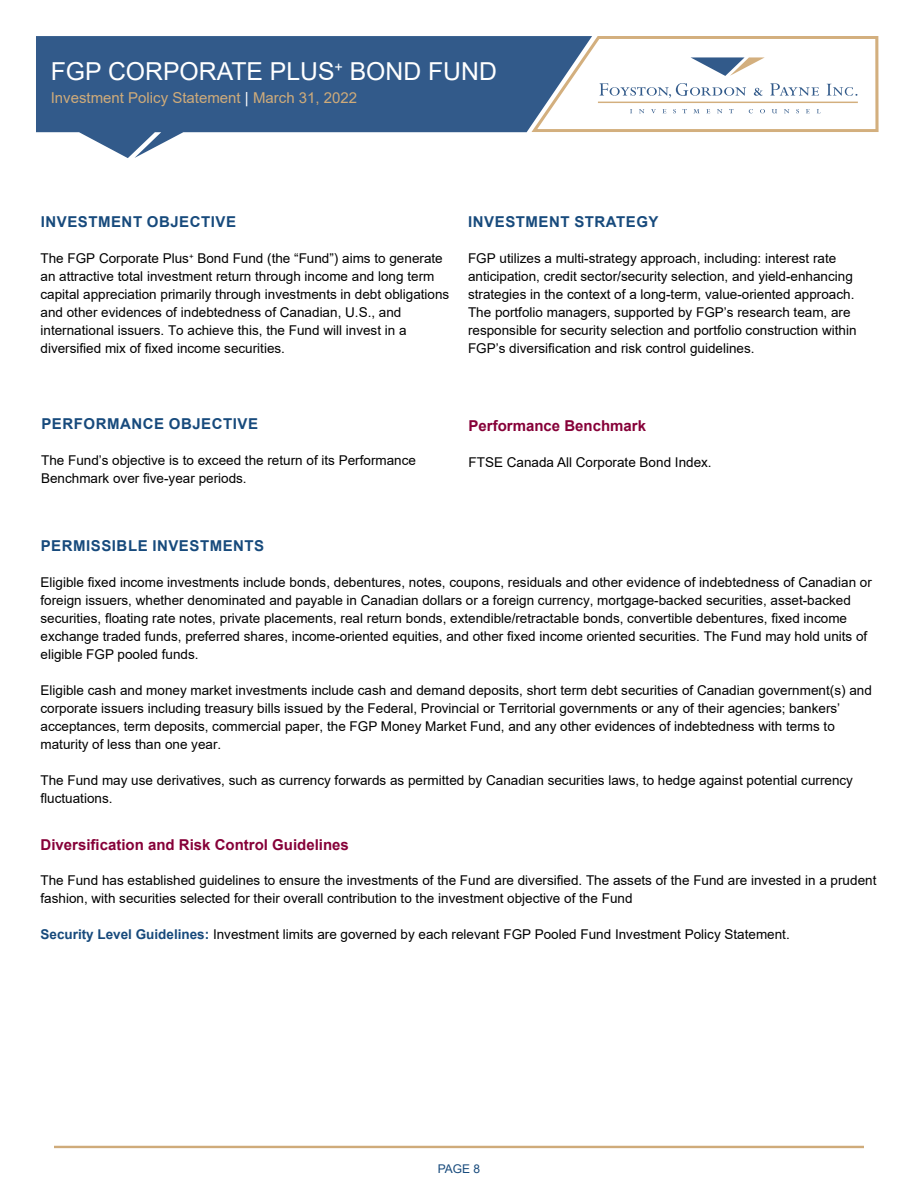
<style>
.page{position:relative;width:918px;height:1188px;background:#fff}
.page>*{position:absolute;margin:0;border:0;box-sizing:border-box;transform-origin:0 0}
.t1{font:24.75px "Arial";color:#fff}
.t2{font:700 15px "Arial";letter-spacing:.035em;color:#174a7c}
.t3{font:700 15px "Arial";color:#860038}
.t4{font:15px "Arial";color:#cfab7a}
.t5{font:13.5px/18px "Arial";color:#000}
.t6{font:12px "Arial";color:#174a7c}
.s1{color:#fff}
.s2{font-weight:700;color:#174a7c}
</style>
<div class="page">
<div style="left:54px;top:1146px;width:810px;height:2px;border:2px solid #cfab7a"></div>
<svg style="left:592px;top:36px;width:287px;height:96px"></svg>
<svg style="left:36px;top:36px;width:556px;height:122px;fill:#325a8a"></svg>
<h1 class="t1" style="left:51px;top:55px;width:448px">FGP CORPORATE PLUS<sup>+</sup> BOND FUND</h1>
<p class="t4" style="left:51px;top:87px;width:308px">Investment Policy Statement <span class="s1">|</span> March 31, 2022</p>
<p class="t2" style="left:41px;top:211px;width:197px">INVESTMENT OBJECTIVE</p>
<p class="t5" style="left:41px;top:249px;width:410px">The FGP Corporate Plus<sup>+</sup> Bond Fund (the “Fund”) aims to generate an attractive total investment return through income and long term capital appreciation primarily through investments in debt obligations and other evidences of indebtedness of Canadian, U.S., and international issuers. To achieve this, the Fund will invest in a diversified mix of fixed income securities.</p>
<p class="t2" style="left:468px;top:211px;width:192px">INVESTMENT STRATEGY</p>
<p class="t5" style="left:468px;top:249px;width:390px">FGP utilizes a multi-strategy approach, including: interest rate anticipation, credit sector/security selection, and yield-enhancing strategies in the context of a long-term, value-oriented approach.<br>The portfolio managers, supported by FGP’s research team, are responsible for security selection and portfolio construction within FGP’s diversification and risk control guidelines.</p>
<p class="t2" style="left:41px;top:414px;width:218px">PERFORMANCE OBJECTIVE</p>
<p class="t5" style="left:41px;top:452px;width:376px">The Fund’s objective is to exceed the return of its Performance<br>Benchmark over five-year periods.</p>
<p class="t3" style="left:469px;top:415px;width:179px">Performance Benchmark</p>
<p class="t5" style="left:469px;top:453px;width:245px">FTSE Canada All Corporate Bond Index.</p>
<p class="t2" style="left:41px;top:535px;width:225px">PERMISSIBLE INVESTMENTS</p>
<p class="t5" style="left:41px;top:573px;width:833px">Eligible fixed income investments include bonds, debentures, notes, coupons, residuals and other evidence of indebtedness of Canadian or foreign issuers, whether denominated and payable in Canadian dollars or a foreign currency, mortgage-backed securities, asset-backed securities, floating rate notes, private placements, real return bonds, extendible/retractable bonds, convertible debentures, fixed income exchange traded funds, preferred shares, income-oriented equities, and other fixed income oriented securities. The Fund may hold units of eligible FGP pooled funds.</p>
<p class="t5" style="left:41px;top:681px;width:833px">Eligible cash and money market investments include cash and demand deposits, short term debt securities of Canadian government(s) and corporate issuers including treasury bills issued by the Federal, Provincial or Territorial governments or any of their agencies; bankers’ acceptances, term deposits, commercial paper, the FGP Money Market Fund, and any other evidences of indebtedness with terms to maturity of less than one year.</p>
<p class="t5" style="left:41px;top:771px;width:814px">The Fund may use derivatives, such as currency forwards as permitted by Canadian securities laws, to hedge against potential currency fluctuations.</p>
<p class="t3" style="left:41px;top:834px;width:310px">Diversification and Risk Control Guidelines</p>
<p class="t5" style="left:41px;top:872px;width:837px">The Fund has established guidelines to ensure the investments of the Fund are diversified. The assets of the Fund are invested in a prudent fashion, with securities selected for their overall contribution to the investment objective of the Fund</p>
<p class="t5" style="left:41px;top:926px;width:751px"><span class="s2">Security Level Guidelines:</span> Investment limits are governed by each relevant FGP Pooled Fund Investment Policy Statement.</p>
<p class="t6" style="left:438px;top:1161px;width:44px">PAGE 8</p>
</div>
